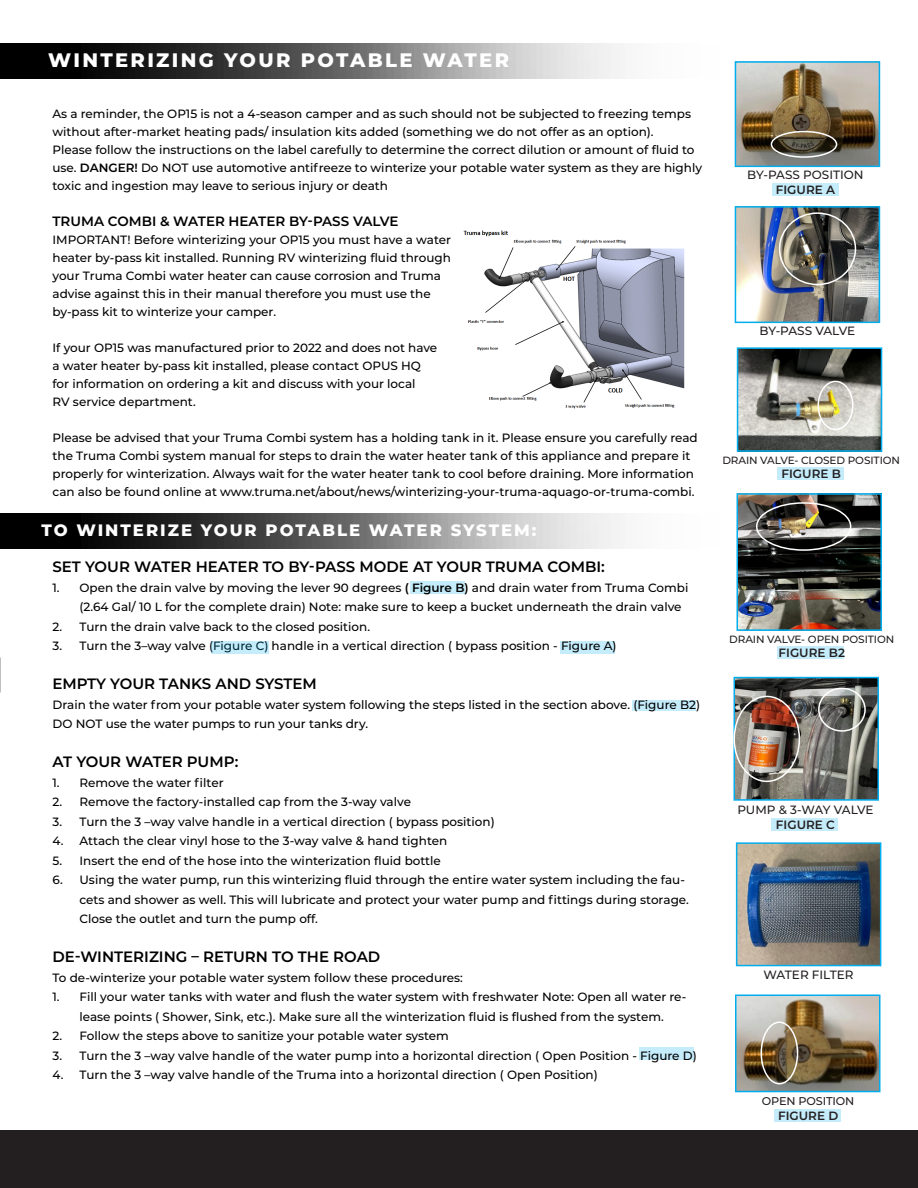
<style>
.page{position:relative;width:918px;height:1188px;background:#fff}
.page>*{position:absolute;margin:0;border:0;box-sizing:border-box;transform-origin:0 0}
.t1{font:800 19.5px "Montserrat";letter-spacing:.12em;color:#fff}
.t2{font:800 16.5px "Montserrat";letter-spacing:.12em;color:#fff}
.t3{font:600 15px "Montserrat";color:#000}
.t4{font:600 13.5px "Montserrat";color:#000}
.t5{font:500 12px/18px "Montserrat";color:#000}
.t6{font:500 12px "Montserrat";color:#231f20}
.t7{font:600 12px "Montserrat";color:#231f20}
.t8{font:500 11.25px "Montserrat";letter-spacing:-.01em;color:#231f20}
.t9{font:500 10.5px "Montserrat";letter-spacing:-.01em;color:#231f20}
.s1{font-weight:600}
</style>
<div class="page">
<div style="left:0;top:1102px;width:918px;height:86px;background:#231f20"></div>
<div style="left:639px;top:1048px;width:55px;height:12px;background:#c5ecfb"></div>
<div style="left:0;top:43px;width:918px;height:36px;background:#000"></div>
<img style="left:101px;top:43px;width:817px;height:36px">
<div style="left:560px;top:641px;width:55px;height:12px;background:#c5ecfb"></div>
<div style="left:0;top:1085px;width:918px;height:45px;background:#fff"></div>
<img style="left:463px;top:230px;width:222px;height:179px">
<div style="left:0;top:513px;width:918px;height:36px;background:#000"></div>
<img style="left:101px;top:513px;width:817px;height:36px">
<div style="left:410px;top:581px;width:55px;height:13px;background:#c5ecfb"></div>
<div style="left:632px;top:700px;width:64px;height:11px;background:#c5ecfb"></div>
<div style="left:212px;top:641px;width:57px;height:12px;background:#c5ecfb"></div>
<img style="left:738px;top:64px;width:139px;height:100px">
<div style="left:735px;top:61px;width:145px;height:106px;border:2px solid #00aeef"></div>
<img style="left:738px;top:209px;width:139px;height:111px">
<div style="left:735px;top:206px;width:145px;height:117px;border:2px solid #00aeef"></div>
<div style="left:777px;top:467px;width:67px;height:13px;background:#c5ecfb"></div>
<div style="left:772px;top:183px;width:67px;height:13px;background:#c5ecfb"></div>
<img style="left:740px;top:350px;width:139px;height:99px">
<div style="left:737px;top:347px;width:145px;height:105px;border:2px solid #00aeef"></div>
<img style="left:737px;top:680px;width:139px;height:118px">
<div style="left:734px;top:677px;width:145px;height:124px;border:2px solid #00aeef"></div>
<div style="left:771px;top:818px;width:67px;height:13px;background:#c5ecfb"></div>
<img style="left:739px;top:845px;width:139px;height:118px">
<div style="left:736px;top:842px;width:145px;height:124px;border:2px solid #00aeef"></div>
<img style="left:738px;top:997px;width:139px;height:92px">
<div style="left:735px;top:994px;width:145px;height:98px;border:2px solid #00aeef"></div>
<div style="left:774px;top:1109px;width:67px;height:13px;background:#c5ecfb"></div>
<div style="left:734px;top:696px;width:66px;height:86px;border:2px solid #fff;border-radius:50%"></div>
<div style="left:818px;top:688px;width:48px;height:44px;border:2px solid #fff;border-radius:50%"></div>
<div style="left:779px;top:212px;width:77px;height:73px;border:2px solid #fff;border-radius:50%"></div>
<div style="left:760px;top:1022px;width:38px;height:62px;border:2px solid #fff;border-radius:50%"></div>
<div style="left:771px;top:131px;width:66px;height:27px;border:2px solid #fff;border-radius:50%"></div>
<div style="left:778px;top:646px;width:66px;height:13px;background:#c5ecfb"></div>
<img style="left:739px;top:496px;width:140px;height:132px">
<div style="left:736px;top:493px;width:146px;height:138px;border:2px solid #00aeef"></div>
<div style="left:756px;top:502px;width:95px;height:49px;border:2px solid #fff;border-radius:50%"></div>
<div style="left:818px;top:381px;width:36px;height:49px;border:2px solid #fff;border-radius:50%"></div>
<p class="t1" style="left:48px;top:46px;width:462px">WINTERIZING YOUR POTABLE WATER</p>
<p class="t5" style="left:52px;top:104px;width:640px">As a reminder, the OP15 is not a 4-season camper and as such should not be subjected to freezing temps without after-market heating pads/ insulation kits added (something we do not offer as an option).</p>
<p class="t5" style="left:52px;top:140px;width:651px">Please follow the instructions on the label carefully to determine the correct dilution or amount of fluid to use. <span class="s1">DANGER!</span> Do NOT use automotive antifreeze to winterize your potable water system as they are highly toxic and ingestion may leave to serious injury or death</p>
<p class="t4" style="left:52px;top:211px;width:348px">TRUMA COMBI &amp; WATER HEATER BY-PASS VALVE</p>
<p class="t5" style="left:52px;top:230px;width:400px">IMPORTANT! Before winterizing your OP15 you must have a water</p>
<p class="t5" style="left:52px;top:248px;width:400px">heater by-pass kit installed. Running RV winterizing fluid through</p>
<p class="t5" style="left:52px;top:266px;width:390px">your Truma Combi water heater can cause corrosion and Truma</p>
<p class="t5" style="left:52px;top:284px;width:380px">advise against this in their manual therefore you must use the</p>
<p class="t5" style="left:52px;top:302px;width:225px">by-pass kit to winterize your camper.</p>
<p class="t5" style="left:52px;top:338px;width:386px">If your OP15 was manufactured prior to 2022 and does not have</p>
<p class="t5" style="left:52px;top:356px;width:370px">a water heater by-pass kit installed, please contact OPUS HQ</p>
<p class="t5" style="left:52px;top:374px;width:365px">for information on ordering a kit and discuss with your local</p>
<p class="t5" style="left:52px;top:392px;width:145px">RV service department.</p>
<p class="t5" style="left:52px;top:428px;width:647px">Please be advised that your Truma Combi system has a holding tank in it. Please ensure you carefully read the Truma Combi system manual for steps to drain the water heater tank of this appliance and prepare it properly for winterization. Always wait for the water heater tank to cool before draining. More information can also be found online at www.truma.net/about/news/winterizing-your-truma-aquago-or-truma-combi.</p>
<p class="t2" style="left:41px;top:519px;width:497px">TO WINTERIZE YOUR POTABLE WATER SYSTEM:</p>
<p class="t3" style="left:52px;top:556px;width:554px">SET YOUR WATER HEATER TO BY-PASS MODE AT YOUR TRUMA COMBI:</p>
<p class="t5" style="left:80px;top:577px;width:610px;line-height:19.5px;text-indent:-27px">1. Open the drain valve by moving the lever 90 degrees <span class="s1">( Figure B)</span> and drain water from Truma Combi (2.64 Gal/ 10 L for the complete drain) Note: make sure to keep a bucket underneath the drain valve</p>
<p class="t5" style="left:52px;top:617px;width:319px">2. Turn the drain valve back to the closed position.</p>
<p class="t5" style="left:52px;top:636px;width:566px">3. Turn the 3–way valve (Figure C) handle in a vertical direction ( bypass position - Figure A)</p>
<p class="t3" style="left:52px;top:673px;width:266px">EMPTY YOUR TANKS AND SYSTEM</p>
<p class="t5" style="left:52px;top:695px;width:649px">Drain the water from your potable water system following the steps listed in the section above. (Figure B2)</p>
<p class="t5" style="left:52px;top:714px;width:317px">DO NOT use the water pumps to run your tanks dry.</p>
<p class="t3" style="left:52px;top:751px;width:187px">AT YOUR WATER PUMP:</p>
<p class="t5" style="left:52px;top:773px;width:173px">1. Remove the water filter</p>
<p class="t5" style="left:52px;top:792px;width:360px">2. Remove the factory-installed cap from the 3-way valve</p>
<p class="t5" style="left:52px;top:812px;width:444px">3. Turn the 3 –way valve handle in a vertical direction ( bypass position)</p>
<p class="t5" style="left:52px;top:831px;width:396px">4. Attach the clear vinyl hose to the 3-way valve &amp; hand tighten</p>
<p class="t5" style="left:52px;top:851px;width:390px">5. Insert the end of the hose into the winterization fluid bottle</p>
<p class="t5" style="left:80px;top:870px;width:611px;line-height:19.5px;text-indent:-27px">6. Using the water pump, run this winterizing fluid through the entire water system including the fau&shy;cets and shower as well. This will lubricate and protect your water pump and fittings during storage.<br>Close the outlet and turn the pump off.</p>
<p class="t3" style="left:52px;top:946px;width:329px">DE-WINTERIZING – RETURN TO THE ROAD</p>
<p class="t5" style="left:52px;top:968px;width:412px">To de-winterize your potable water system follow these procedures:</p>
<p class="t5" style="left:52px;top:987px;width:635px;line-height:19.5px;text-align:center">1. Fill your water tanks with water and flush the water system with freshwater Note: Open all water re&shy;lease points ( Shower, Sink, etc.). Make sure all the winterization fluid is flushed from the system.</p>
<p class="t5" style="left:52px;top:1026px;width:398px">2. Follow the steps above to sanitize your potable water system</p>
<p class="t5" style="left:52px;top:1046px;width:646px">3. Turn the 3 –way valve handle of the water pump into a horizontal direction ( Open Position - Figure D)</p>
<p class="t5" style="left:52px;top:1065px;width:547px">4. Turn the 3 –way valve handle of the Truma into a horizontal direction ( Open Position)</p>
<p class="t6" style="left:747px;top:167px;width:118px">BY-PASS POSITION</p>
<p class="t7" style="left:776px;top:181px;width:61px">FIGURE A</p>
<p class="t6" style="left:759px;top:323px;width:97px">BY-PASS VALVE</p>
<p class="t9" style="left:722px;top:453px;width:179px">DRAIN VALVE- CLOSED POSITION</p>
<p class="t7" style="left:781px;top:465px;width:61px">FIGURE B</p>
<p class="t9" style="left:729px;top:632px;width:167px">DRAIN VALVE- OPEN POSITION</p>
<p class="t7" style="left:779px;top:644px;width:68px">FIGURE B2</p>
<p class="t6" style="left:737px;top:802px;width:138px">PUMP &amp; 3-WAY VALVE</p>
<p class="t7" style="left:776px;top:816px;width:61px">FIGURE C</p>
<p class="t6" style="left:764px;top:966px;width:91px">WATER FILTER</p>
<p class="t8" style="left:762px;top:1093px;width:94px">OPEN POSITION</p>
<p class="t7" style="left:778px;top:1107px;width:62px">FIGURE D</p>
</div>
